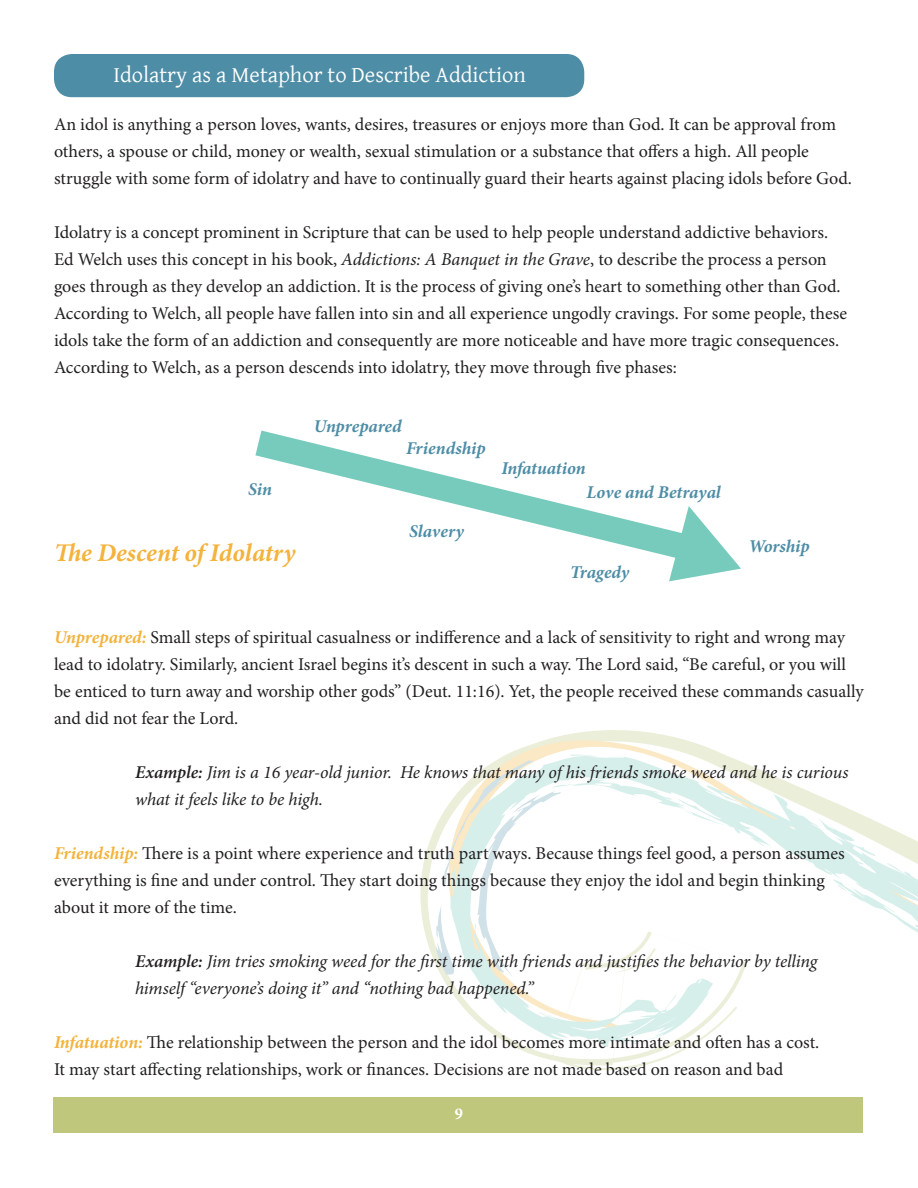
<style>
.page{position:relative;width:918px;height:1188px;background:#fff}
.page>*{position:absolute;margin:0;border:0;box-sizing:border-box;transform-origin:0 0}
.t1{font:italic 700 25.5px "Minion Pro";color:#f3b33c}
.t2{font:22.5px "Gentium";color:#fff}
.t3{font:18px/27px "Minion Pro";color:#231f20}
.t4{font:italic 18px/27px "Minion Pro";letter-spacing:-.01em;color:#231f20}
.t5{font:italic 700 18px "Minion Pro";letter-spacing:-.005em;color:#4e8da6}
.t6{font:700 16.5px "Minion Pro";color:#fff}
.s1{font-style:italic}
.s2{font-weight:700;font-style:italic;color:#f3b33c}
.s3{font-weight:600}
</style>
<div class="page">
<svg style="left:420px;top:829px;width:15px;height:133px"></svg>
<svg style="left:450px;top:737px;width:468px;height:333px"></svg>
<svg style="left:895px;top:914px;width:11px;height:7px"></svg>
<svg style="left:837px;top:883px;width:14px;height:8px"></svg>
<svg style="left:436px;top:760px;width:126px;height:218px"></svg>
<div style="left:54px;top:1097px;width:809px;height:35px;background:#bfc77d"></div>
<div style="left:54px;top:54px;width:530px;height:43px;background:#4e8da6;border-radius:18px"></div>
<svg style="left:255px;top:430px;width:416px;height:152px"></svg>
<svg style="left:669px;top:506px;width:72px;height:75px"></svg>
<p class="t2" style="left:113px;top:58px;width:414px">Idolatry as a Metaphor to Describe Addiction</p>
<p class="t3" style="left:54px;top:111px;width:799px">An idol is anything a person loves, wants, desires, treasures or enjoys more than God. It can be approval from others, a spouse or child, money or wealth, sexual stimulation or a substance that offers a high. All people struggle with some form of idolatry and have to continually guard their hearts against placing idols before God.</p>
<p class="t3" style="left:54px;top:219px;width:795px">Idolatry is a concept prominent in Scripture that can be used to help people understand addictive behaviors.<br>Ed Welch uses this concept in his book, <span class="s1">Addictions: A Banquet in the Grave</span>, to describe the process a person goes through as they develop an addiction. It is the process of giving one’s heart to something other than God.<br>According to Welch, all people have fallen into sin and all experience ungodly cravings. For some people, these idols take the form of an addiction and consequently are more noticeable and have more tragic consequences.<br>According to Welch, as a person descends into idolatry, they move through five phases:</p>
<p class="t5" style="left:314px;top:414px;width:89px">Unprepared</p>
<p class="t5" style="left:248px;top:477px;width:25px">Sin</p>
<p class="t1" style="left:54px;top:535px;width:243px">The Descent of Idolatry</p>
<p class="t5" style="left:406px;top:436px;width:81px">Friendship</p>
<p class="t5" style="left:409px;top:518px;width:56px">Slavery</p>
<p class="t5" style="left:501px;top:455px;width:86px">Infatuation</p>
<p class="t5" style="left:587px;top:479px;width:136px">Love and Betrayal</p>
<p class="t5" style="left:570px;top:559px;width:61px">Tragedy</p>
<p class="t5" style="left:748px;top:533px;width:63px">Worship</p>
<p class="t3" style="left:54px;top:624px;width:811px"><span class="s2">Unprepared:</span> Small steps of spiritual casualness or indifference and a lack of sensitivity to right and wrong may lead to idolatry. Similarly, ancient Israel begins it’s descent in such a way. The Lord said, “Be careful, or you will be enticed to turn away and worship other gods” (Deut. 11:16). Yet, the people received these commands casually and did not fear the Lord.</p>
<p class="t4" style="left:135px;top:759px;width:715px"><span class="s3">Example:</span> Jim is a 16 year-old junior. He knows that many of his friends smoke weed and he is curious what it feels like to be high.</p>
<p class="t3" style="left:54px;top:840px;width:792px"><span class="s2">Friendship:</span> There is a point where experience and truth part ways. Because things feel good, a person assumes everything is fine and under control. They start doing things because they enjoy the idol and begin thinking about it more of the time.</p>
<p class="t4" style="left:135px;top:948px;width:684px"><span class="s3">Example:</span> Jim tries smoking weed for the first time with friends and justifies the behavior by telling himself “everyone’s doing it” and “nothing bad happened.”</p>
<p class="t3" style="left:54px;top:1029px;width:767px"><span class="s2">Infatuation:</span> The relationship between the person and the idol becomes more intimate and often has a cost.<br>It may start affecting relationships, work or finances. Decisions are not made based on reason and bad</p>
<p class="t6" style="left:455px;top:1102px;width:10px">9</p>
</div>
